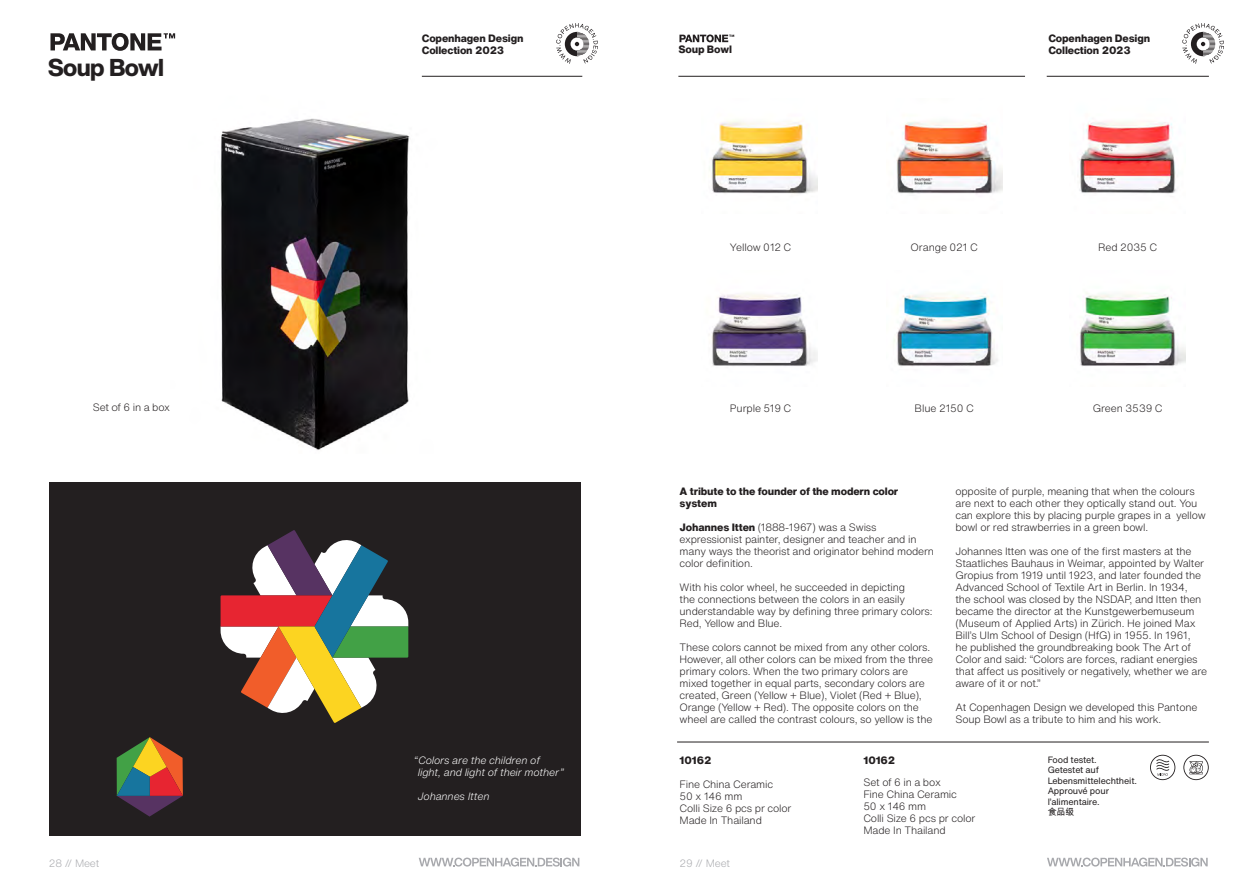
<style>
.page{position:relative;width:1259px;height:893px;background:#fff}
.page>*{position:absolute;margin:0;border:0;box-sizing:border-box;transform-origin:0 0}
.Pantone_Master_16_17{font:800 24px "Helvetica Now Display";letter-spacing:-.02em;color:#231f20}
.Pantone_Brød{font:300 10.5px/12px "Helvetica Now Text";letter-spacing:-.015em;color:#231f20}
.Pantone_Brød_Bold{font:800 10.5px/12px "Helvetica Now Text";letter-spacing:-.015em;color:#231f20}
.Numbers{font:300 10.5px "Helvetica Now Text";letter-spacing:-.005em;color:#231f20}
.Pantone_Brød-2{font:italic 300 10.5px "Helvetica Now Text";letter-spacing:-.015em;color:#fff}
.t1{font:300 10.5px "Helvetica Now Text";letter-spacing:-.015em;color:#a8a9ad}
.Pantone_Brød_Bold-2{font:300 10.5px "Helvetica Now Text";letter-spacing:-.015em;color:#231f20}
.t2{font:9px/10.5px "Helvetica Now Text";letter-spacing:-.015em;color:#231f20}
.t3{font:9px "Arial Unicode MS";color:#231f20}
.s1{font-weight:800}
</style>
<div class="page">
<hr style="left:1046px;top:76px;width:163px;height:1px;background:#231f20">
<hr style="left:678px;top:76px;width:347px;height:1px;background:#231f20">
<hr style="left:422px;top:76px;width:160px;height:1px;background:#231f20">
<hr style="left:677px;top:742px;width:532px;height:1px;background:#231f20">
<svg style="left:1183px;top:755px;width:25px;height:25px"></svg>
<svg style="left:1150px;top:755px;width:25px;height:25px"></svg>
<svg style="left:50px;top:33px;width:125px;height:18px"></svg>
<svg style="left:1047px;top:858px;width:160px;height:8px"></svg>
<svg style="left:419px;top:858px;width:160px;height:8px"></svg>
<svg style="left:556px;top:23px;width:42px;height:41px"></svg>
<svg style="left:1182px;top:23px;width:42px;height:41px"></svg>
<div style="left:49px;top:482px;width:532px;height:354px;background:#231f20"></div>
<svg style="left:679px;top:34px;width:55px;height:8px"></svg>
<svg style="left:220px;top:530px;width:188px;height:193px"></svg>
<svg style="left:117px;top:737px;width:66px;height:80px"></svg>
<img style="left:709px;top:120px;width:108px;height:74px">
<img style="left:711px;top:293px;width:106px;height:73px">
<img style="left:896px;top:121px;width:106px;height:73px">
<img style="left:894px;top:293px;width:104px;height:74px">
<img style="left:1079px;top:121px;width:98px;height:73px">
<img style="left:1080px;top:292px;width:105px;height:75px">
<img style="left:220px;top:118px;width:190px;height:332px">
<p class="Pantone_Master_16_17" style="left:48px;top:51px;width:117px">Soup Bowl</p>
<p class="Numbers" style="left:93px;top:399px;width:79px">Set of 6 in a box</p>
<p class="Pantone_Brød_Bold" style="left:422px;top:32px;width:103px">Copenhagen Design<br>Collection 2023</p>
<p class="Pantone_Brød-2" style="left:413px;top:752px;width:128px">“Colors are the children of</p>
<p class="Pantone_Brød-2" style="left:418px;top:764px;width:148px">light, and light of their mother”</p>
<p class="Pantone_Brød-2" style="left:418px;top:788px;width:73px">Johannes Itten</p>
<p class="Pantone_Brød_Bold" style="left:678px;top:43px;width:55px">Soup Bowl</p>
<p class="Pantone_Brød_Bold" style="left:1048px;top:32px;width:103px">Copenhagen Design<br>Collection 2023</p>
<p class="Numbers" style="left:730px;top:239px;width:63px">Yellow 012 C</p>
<p class="Numbers" style="left:910px;top:239px;width:69px">Orange 021 C</p>
<p class="Numbers" style="left:1098px;top:239px;width:61px">Red 2035 C</p>
<p class="Numbers" style="left:730px;top:400px;width:63px">Purple 519 C</p>
<p class="Numbers" style="left:914px;top:400px;width:61px">Blue 2150 C</p>
<p class="Numbers" style="left:1092px;top:400px;width:71px">Green 3539 C</p>
<p class="Pantone_Brød_Bold" style="left:679px;top:485px;width:220px">A tribute to the founder of the modern color system</p>
<p class="Pantone_Brød" style="left:679px;top:521px;width:256px"><span class="s1">Johannes Itten</span> (1888-1967) was a Swiss expressionist painter, designer and teacher and in many ways the theorist and originator behind modern color definition.</p>
<p class="Pantone_Brød" style="left:679px;top:581px;width:254px">With his color wheel, he succeeded in depicting<br>the connections between the colors in an easily understandable way by defining three primary colors:<br>Red, Yellow and Blue.</p>
<p class="Pantone_Brød" style="left:679px;top:641px;width:255px">These colors cannot be mixed from any other colors.<br>However, all other colors can be mixed from the three primary colors. When the two primary colors are mixed together in equal parts, secondary colors are created, Green (Yellow + Blue), Violet (Red + Blue), Orange (Yellow + Red). The opposite colors on the wheel are called the contrast colours, so yellow is the</p>
<p class="Pantone_Brød" style="left:955px;top:485px;width:252px">opposite of purple, meaning that when the colours are next to each other they optically stand out. You can explore this by placing purple grapes in a yellow bowl or red strawberries in a green bowl.</p>
<p class="Pantone_Brød" style="left:955px;top:545px;width:253px">Johannes Itten was one of the first masters at the Staatliches Bauhaus in Weimar, appointed by Walter Gropius from 1919 until 1923, and later founded the Advanced School of Textile Art in Berlin. In 1934,<br>the school was closed by the NSDAP, and Itten then became the director at the Kunstgewerbemuseum (Museum of Applied Arts) in Zürich. He joined Max Bill’s Ulm School of Design (HfG) in 1955. In 1961,<br>he published the groundbreaking book The Art of Color and said: “Colors are forces, radiant energies that affect us positively or negatively, whether we are aware of it or not.”</p>
<p class="Pantone_Brød" style="left:955px;top:701px;width:243px">At Copenhagen Design we developed this Pantone<br>Soup Bowl as a tribute to him and his work.</p>
<p class="Pantone_Brød_Bold" style="left:679px;top:754px;width:33px">10162</p>
<p class="Pantone_Brød" style="left:679px;top:778px;width:95px">Fine China Ceramic</p>
<p class="Pantone_Brød" style="left:679px;top:790px;width:64px">50 x 146 mm</p>
<p class="Pantone_Brød" style="left:679px;top:802px;width:113px">Colli Size 6 pcs pr color</p>
<p class="Pantone_Brød" style="left:679px;top:814px;width:84px">Made In Thailand</p>
<p class="Pantone_Brød_Bold" style="left:863px;top:754px;width:33px">10162</p>
<p class="Pantone_Brød_Bold-2" style="left:863px;top:775px;width:79px">Set of 6 in a box</p>
<p class="Pantone_Brød" style="left:863px;top:788px;width:95px">Fine China Ceramic</p>
<p class="Pantone_Brød" style="left:863px;top:800px;width:64px">50 x 146 mm</p>
<p class="Pantone_Brød" style="left:863px;top:812px;width:113px">Colli Size 6 pcs pr color</p>
<p class="Pantone_Brød" style="left:863px;top:824px;width:84px">Made In Thailand</p>
<p class="t2" style="left:1047px;top:754px;width:91px">Food testet.<br>Getestet auf<br>Lebensmittelechtheit.<br>Approuvé pour l’alimentaire.</p>
<p class="t3" style="left:1047px;top:805px;width:28px">食品级</p>
<p class="t1" style="left:49px;top:855px;width:52px">28 // Meet</p>
<p class="t1" style="left:679px;top:855px;width:52px">29 // Meet</p>
</div>
